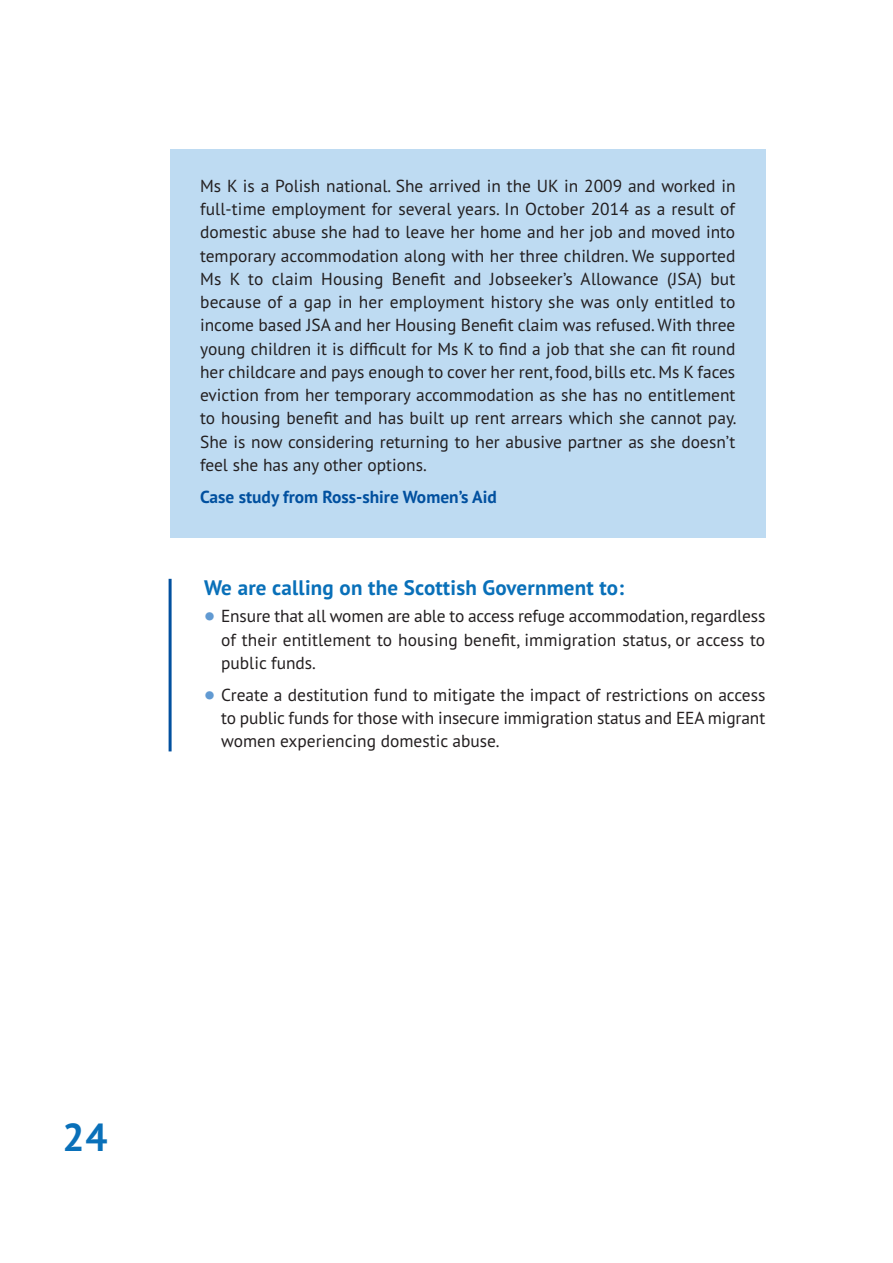
<style>
.page{position:relative;width:893px;height:1263px;background:#fff}
.page>*{position:absolute;margin:0;border:0;box-sizing:border-box;transform-origin:0 0}
.t1{font:700 39px "PT Sans";color:#0970b9}
.t2{font:700 21px "PT Sans";letter-spacing:.01em;color:#0970b9}
.t3{font:17.4px/23.2px "PT Sans";color:#231f20;text-align:justify}
.t4{font:700 17.4px "PT Sans";color:#01509f}
.s1{font-family:"Tahoma";font-weight:700;color:#619ad2}
</style>
<div class="page">
<div style="left:170px;top:149px;width:595px;height:389px;background:#bedbf2"></div>
<hr style="left:169px;top:579px;width:3px;height:172px;background:#01509f">
<p class="t3" style="left:200px;top:174px;width:538px">Ms K is a Polish national. She arrived in the UK in 2009 and worked in full-time employment for several years. In October 2014 as a result of domestic abuse she had to leave her home and her job and moved into temporary accommodation along with her three children. We supported Ms K to claim Housing Benefit and Jobseeker’s Allowance (JSA) but because of a gap in her employment history she was only entitled to income based JSA and her Housing Benefit claim was refused. With three young children it is difficult for Ms K to find a job that she can fit round her childcare and pays enough to cover her rent, food, bills etc. Ms K faces eviction from her temporary accommodation as she has no entitlement to housing benefit and has built up rent arrears which she cannot pay.<br>She is now considering returning to her abusive partner as she doesn’t feel she has any other options.</p>
<p class="t4" style="left:200px;top:485px;width:298px">Case study from Ross-shire Women’s Aid</p>
<p class="t2" style="left:204px;top:573px;width:421px">We are calling on the Scottish Government to:</p>
<p class="t3" style="left:221px;top:604px;width:546px;text-indent:-17px"><span class="s1">•</span> Ensure that all women are able to access refuge accommodation, regardless of their entitlement to housing benefit, immigration status, or access to public funds.</p>
<p class="t3" style="left:221px;top:682px;width:546px;text-indent:-17px"><span class="s1">•</span> Create a destitution fund to mitigate the impact of restrictions on access to public funds for those with insecure immigration status and EEA migrant women experiencing domestic abuse.</p>
<h1 class="t1" style="left:63px;top:1111px;width:47px">24</h1>
</div>
